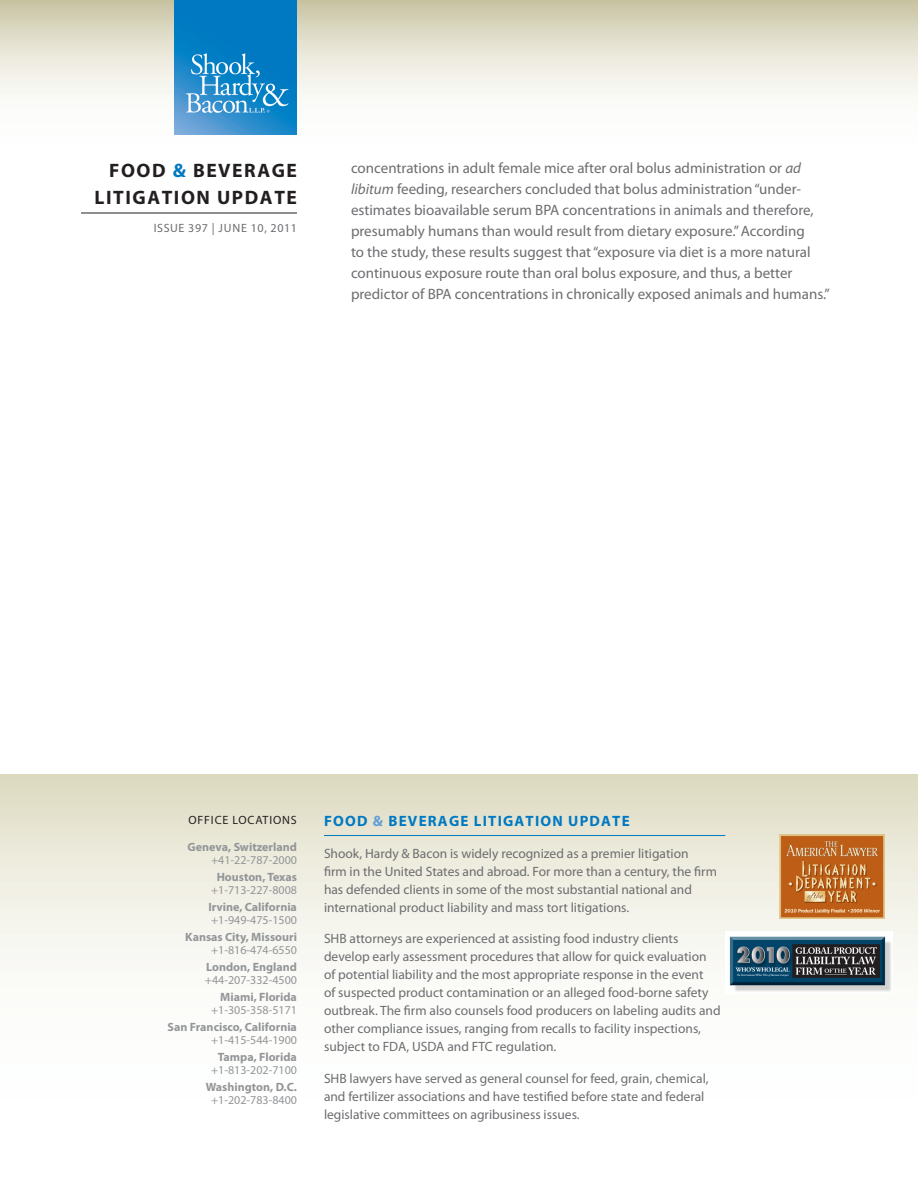
<style>
.page{position:relative;width:918px;height:1188px;background:#fff}
.page>*{position:absolute;margin:0;border:0;box-sizing:border-box;transform-origin:0 0}
.t1{font:700 19.5px/27px "Myriad Pro";letter-spacing:.08em;color:#231f20;text-align:right}
.Body{font:15px/21px "Myriad Pro";color:#6c6d70}
.t2{font:700 15px "Myriad Pro";letter-spacing:.08em;color:#0079c2}
.Body-2{font:13.5px/18px "Myriad Pro";color:#6c6d70}
.Body-3{font:700 12px/13.5px "Myriad Pro";color:#939598;text-align:right}
.Body-4{font:12px/13.5px "Myriad Pro";color:#939598;text-align:center}
.t3{font:12px "Myriad Pro";letter-spacing:.05em;color:#6c6d70}
.Body-5{font:12px "Myriad Pro";letter-spacing:.07em;color:#231f20}
.s1{color:#0079c2}
.s2{font-style:italic}
.s3{font-weight:400}
.s4{font-weight:700}
.s5{color:#629fd5}
</style>
<div class="page">
<svg style="left:0;top:0;width:918px;height:135px"></svg>
<hr style="left:81px;top:213px;width:216px;height:1px;background:#231f20">
<img style="left:175px;top:0;width:122px;height:135px">
<svg style="left:1px;top:774px;width:917px;height:192px;background:#eceadc"></svg>
<hr style="left:324px;top:835px;width:401px;height:1px;background:#0079c2">
<img style="left:780px;top:834px;width:105px;height:85px">
<img style="left:725px;top:931px;width:167px;height:61px">
<h1 class="t1" style="left:94px;top:156px;width:204px">FOOD <span class="s1">&amp;</span> BEVERAGE<br>LITIGATION UPDATE</h1>
<p class="t3" style="left:154px;top:221px;width:145px">ISSUE 397 | JUNE 10, 2011</p>
<p class="Body" style="left:351px;top:157px;width:480px">concentrations in adult female mice after oral bolus administration or <span class="s2">ad libitum</span> feeding, researchers concluded that bolus administration “under&shy;estimates bioavailable serum BPA concentrations in animals and therefore, presumably humans than would result from dietary exposure.” According<br>to the study, these results suggest that “exposure via diet is a more natural continuous exposure route than oral bolus exposure, and thus, a better predictor of BPA concentrations in chronically exposed animals and humans.”</p>
<p class="Body-5" style="left:188px;top:812px;width:110px">OFFICE LOCATIONS</p>
<p class="Body-3" style="left:188px;top:840px;width:111px">Geneva, Switzerland <span class="s3">+41-22-787-2000</span></p>
<p class="Body-4" style="left:211px;top:870px;width:87px"><span class="s4">Houston, Texas </span>+1-713-227-8008</p>
<p class="Body-3" style="left:208px;top:900px;width:90px;text-align:left">Irvine, California <span class="s3">+1-949-475-1500</span></p>
<p class="Body-3" style="left:185px;top:930px;width:113px">Kansas City, Missouri <span class="s3">+1-816-474-6550</span></p>
<p class="Body-4" style="left:205px;top:960px;width:94px;text-align:left"><span class="s4">London, England </span>+44-207-332-4500</p>
<p class="Body-4" style="left:211px;top:990px;width:87px;text-align:right"><span class="s4">Miami, Florida </span>+1-305-358-5171</p>
<p class="Body-3" style="left:167px;top:1020px;width:131px">San Francisco, California <span class="s3">+1-415-544-1900</span></p>
<p class="Body-4" style="left:211px;top:1050px;width:87px"><span class="s4">Tampa, Florida </span>+1-813-202-7100</p>
<p class="Body-3" style="left:206px;top:1080px;width:93px;text-align:center">Washington, D.C. <span class="s3">+1-202-783-8400</span></p>
<p class="t2" style="left:324px;top:811px;width:307px">FOOD <span class="s5">&amp;</span> BEVERAGE LITIGATION UPDATE</p>
<p class="Body-2" style="left:324px;top:844px;width:394px">Shook, Hardy &amp; Bacon is widely recognized as a premier litigation<br>firm in the United States and abroad. For more than a century, the firm has defended clients in some of the most substantial national and international product liability and mass tort litigations.</p>
<p class="Body-2" style="left:324px;top:929px;width:398px">SHB attorneys are experienced at assisting food industry clients develop early assessment procedures that allow for quick evaluation of potential liability and the most appropriate response in the event<br>of suspected product contamination or an alleged food-borne safety outbreak. The firm also counsels food producers on labeling audits and other compliance issues, ranging from recalls to facility inspections, subject to FDA, USDA and FTC regulation.</p>
<p class="Body-2" style="left:324px;top:1069px;width:386px">SHB lawyers have served as general counsel for feed, grain, chemical, and fertilizer associations and have testified before state and federal legislative committees on agribusiness issues.</p>
</div>
